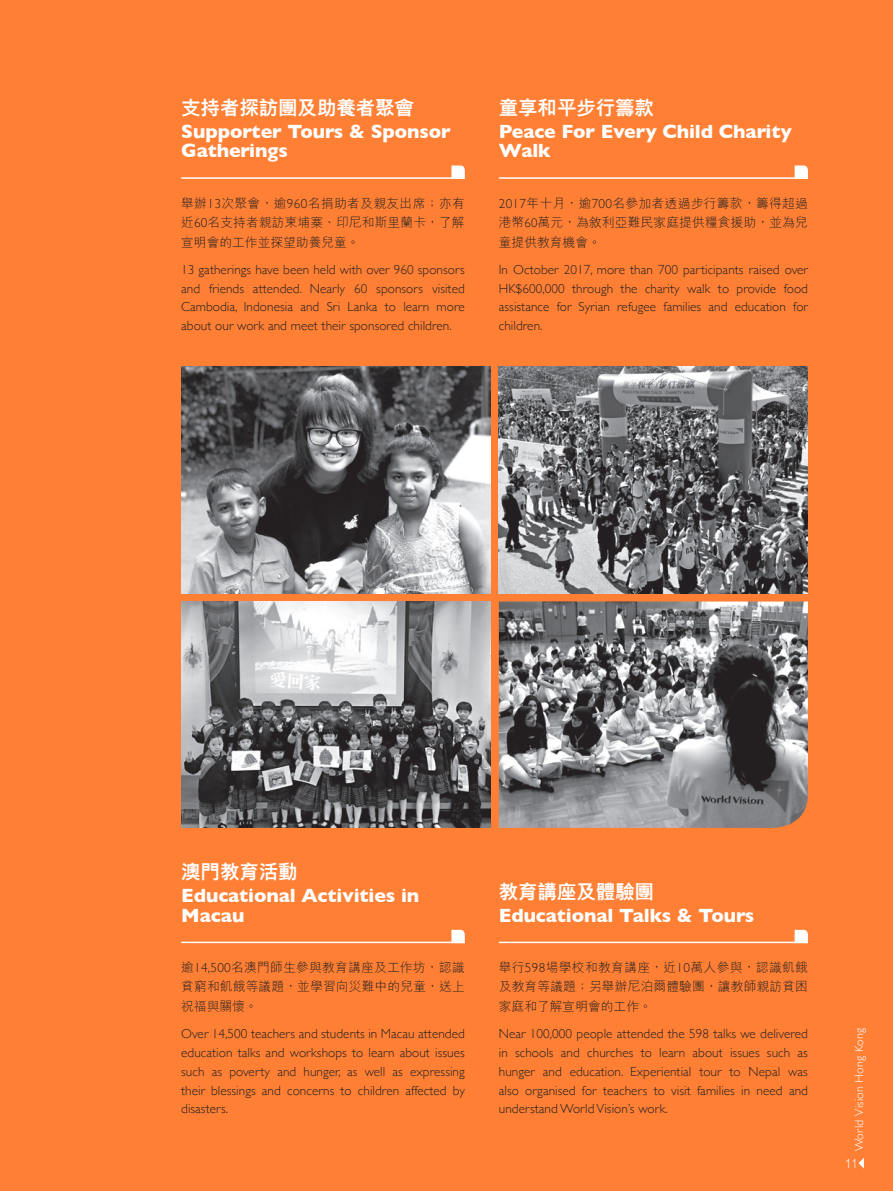
<style>
.page{position:relative;width:893px;height:1191px;background:#ff8035}
.page>*{position:absolute;margin:0;border:0;box-sizing:border-box;transform-origin:0 0}
.t1{font:700 19.5px/19.5px "Gill Sans";letter-spacing:-.005em;color:#fff}
.t2{font:800 19.5px "M Hei HK";letter-spacing:-.005em;color:#fff}
.t3{font:300 13.2px/18.8px "Gill Sans";letter-spacing:.005em;color:#231f20;text-align:justify}
.t4{font:300 12.75px/19.5px "M Hei HK";letter-spacing:.01em;color:#231f20;text-align:justify}
.t5{font:300 12.75px "M Hei HK";color:#fff;scale:.85 1}
.t6{font:300 12px "Gill Sans";letter-spacing:.015em;color:#fff}
.s1{font-family:"Gill Sans";font-size:13.2px}
.s2{font-family:"Gill Sans"}
</style>
<div class="page">
<img style="left:499px;top:601px;width:309px;height:227px">
<img style="left:181px;top:601px;width:309px;height:227px">
<img style="left:499px;top:367px;width:309px;height:226px">
<img style="left:181px;top:367px;width:309px;height:226px">
<hr style="left:181px;top:941px;width:284px;height:2px;background:#fff">
<hr style="left:181px;top:177px;width:284px;height:2px;background:#fff">
<hr style="left:499px;top:941px;width:309px;height:2px;background:#fff">
<hr style="left:499px;top:177px;width:309px;height:2px;background:#fff">
<svg style="left:451px;top:165px;width:14px;height:14px"></svg>
<svg style="left:451px;top:929px;width:14px;height:13px"></svg>
<svg style="left:795px;top:165px;width:13px;height:12px"></svg>
<svg style="left:795px;top:929px;width:13px;height:12px"></svg>
<div style="left:0;top:0;width:21px;height:43px;background:#ff8035"></div>
<svg style="left:858px;top:1157px;width:6px;height:11px"></svg>
<h1 class="t2" style="left:181px;top:98px;width:234px">支持者探訪團及助養者聚會</h1>
<h1 class="t1" style="left:181px;top:121px;width:271px">Supporter Tours &amp; Sponsor<br>Gatherings</h1>
<p class="t4" style="left:181px;top:193px;width:285px">舉辦<span class="s1">13</span>次聚會，逾<span class="s1">960</span>名捐助者及親友出席；亦有近<span class="s1">60</span>名支持者親訪柬埔寨、印尼和斯里蘭卡，了解宣明會的工作並探望助養兒童。</p>
<p class="t3" style="left:181px;top:259px;width:285px">13 gatherings have been held with over 960 sponsors and friends attended. Nearly 60 sponsors visited Cambodia, Indonesia and Sri Lanka to learn more about our work and meet their sponsored children.</p>
<h1 class="t2" style="left:499px;top:98px;width:157px">童享和平步行籌款</h1>
<h1 class="t1" style="left:499px;top:121px;width:294px">Peace For Every Child Charity<br>Walk</h1>
<p class="t4" style="left:499px;top:193px;width:311px"><span class="s1">2017</span>年十月，逾<span class="s1">700</span>名參加者透過步行籌款，籌得超過港幣<span class="s2">60</span>萬元，為敘利亞難民家庭提供糧食援助，並為兒童提供教育機會。</p>
<p class="t3" style="left:499px;top:259px;width:311px">In October 2017, more than 700 participants raised over HK$600,000 through the charity walk to provide food assistance for Syrian refugee families and education for children.</p>
<h1 class="t2" style="left:181px;top:862px;width:118px">澳門教育活動</h1>
<h1 class="t1" style="left:181px;top:885px;width:240px">Educational Activities in<br>Macau</h1>
<p class="t4" style="left:181px;top:957px;width:285px">逾<span class="s1">14,500</span>名澳門師生參與教育講座及工作坊，認識貧窮和飢餓等議題，並學習向災難中的兒童，送上祝福與關懷。</p>
<p class="t3" style="left:181px;top:1024px;width:285px">Over 14,500 teachers and students in Macau attended education talks and workshops to learn about issues such as poverty and hunger, as well as expressing their blessings and concerns to children affected by disasters.</p>
<h1 class="t2" style="left:499px;top:881px;width:157px">教育講座及體驗團</h1>
<h1 class="t1" style="left:499px;top:904px;width:257px">Educational Talks &amp; Tours</h1>
<p class="t4" style="left:499px;top:957px;width:311px">舉行<span class="s1">598</span>場學校和教育講座，近<span class="s1">10</span>萬人參與，認識飢餓及教育等議題；另舉辦尼泊爾體驗團，讓教師親訪貧困家庭和了解宣明會的工作。</p>
<p class="t3" style="left:499px;top:1024px;width:311px">Near 100,000 people attended the 598 talks we delivered in schools and churches to learn about issues such as hunger and education. Experiential tour to Nepal was also organised for teachers to visit families in need and understand World Vision’s work.</p>
<p class="t6" style="left:850px;top:1151px;width:125px;rotate:-90deg">World Vision Hong Kong</p>
<p class="t5" style="left:845px;top:1156px;width:16px">11</p>
</div>
